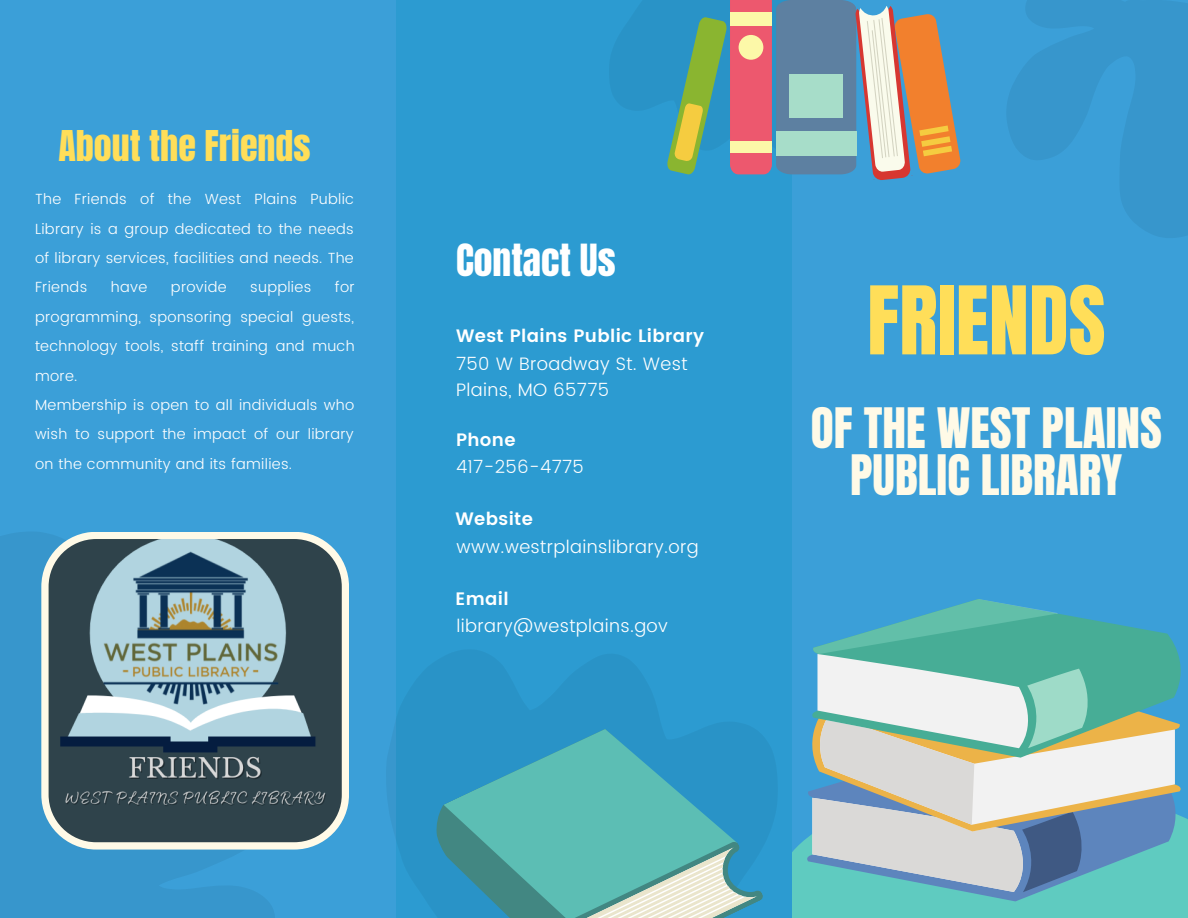
<style>
.page{position:relative;width:1188px;height:918px;background:#3b9fd8}
.page>*{position:absolute;margin:0;border:0;box-sizing:border-box;transform-origin:0 0}
.t1{font:80.4px "Anton";color:#ffde59}
.t2{font:47.4px/47.2px "Anton";color:#fffae7;text-align:center}
.t3{font:37.65px "Anton";color:#fff}
.t4{font:36px "Anton";color:#ffde59}
.t5{font:300 18px/25.8px "Poppins";letter-spacing:.02em;color:#fff}
.t6{font:600 18px "Poppins";letter-spacing:.02em;color:#fff}
.t7{font:300 14.7px/29.4px "Poppins";letter-spacing:.02em;color:#fff;text-align:justify}
</style>
<div class="page">
<div style="left:778px;top:785px;width:410px;height:133px;background:#5fcbc0"></div>
<div style="left:396px;top:0;width:396px;height:918px;background:#2c9bd1"></div>
<svg style="left:0;top:532px;width:275px;height:386px;fill:#3796cc"></svg>
<svg style="left:1007px;top:0;width:181px;height:238px;fill:#3796cc"></svg>
<svg style="left:807px;top:785px;width:232px;height:116px"></svg>
<svg style="left:811px;top:599px;width:364px;height:293px"></svg>
<svg style="left:386px;top:723px;width:10px;height:113px"></svg>
<svg style="left:41px;top:532px;width:308px;height:318px;background:#677f87"></svg>
<svg style="left:443px;top:729px;width:291px;height:189px;fill:#5bbcb4"></svg>
<svg style="left:543px;top:840px;width:220px;height:78px;background:#7ec1bc"></svg>
<svg style="left:667px;top:0;width:294px;height:180px"></svg>
<p class="t4" style="left:58px;top:120px;width:254px">About the Friends</p>
<p class="t7" style="left:35px;top:184px;width:321px">The Friends of the West Plains Public Library is a group dedicated to the needs of library services, facilities and needs. The Friends</p>
<p class="t7" style="left:35px;top:273px;width:321px;text-indent:300px">for programming, sponsoring special guests, technology tools, staff training and much more.</p>
<p class="t7" style="left:35px;top:390px;width:321px">Membership is open to all individuals who wish to support the impact of our library on the community and its families.</p>
<p class="t7" style="left:111px;top:273px;width:38px">have</p>
<p class="t7" style="left:171px;top:273px;width:57px">provide</p>
<p class="t7" style="left:250px;top:273px;width:63px">supplies</p>
<p class="t3" style="left:456px;top:233px;width:161px">Contact Us</p>
<p class="t6" style="left:456px;top:326px;width:250px">West Plains Public Library</p>
<p class="t5" style="left:456px;top:351px;width:233px">750 W Broadway St. West<br>Plains, MO 65775</p>
<p class="t6" style="left:456px;top:429px;width:61px">Phone</p>
<p class="t5" style="left:456px;top:454px;width:129px">417-256-4775</p>
<p class="t6" style="left:456px;top:508px;width:79px">Website</p>
<p class="t5" style="left:457px;top:534px;width:244px">www.westrplainslibrary.org</p>
<p class="t6" style="left:456px;top:588px;width:55px">Email</p>
<p class="t5" style="left:457px;top:613px;width:213px">library@westplains.gov</p>
<p class="t1" style="left:867px;top:263px;width:240px">FRIENDS</p>
<p class="t2" style="left:811px;top:405px;width:353px">OF THE WEST PLAINS<br>PUBLIC LIBRARY</p>
</div>
